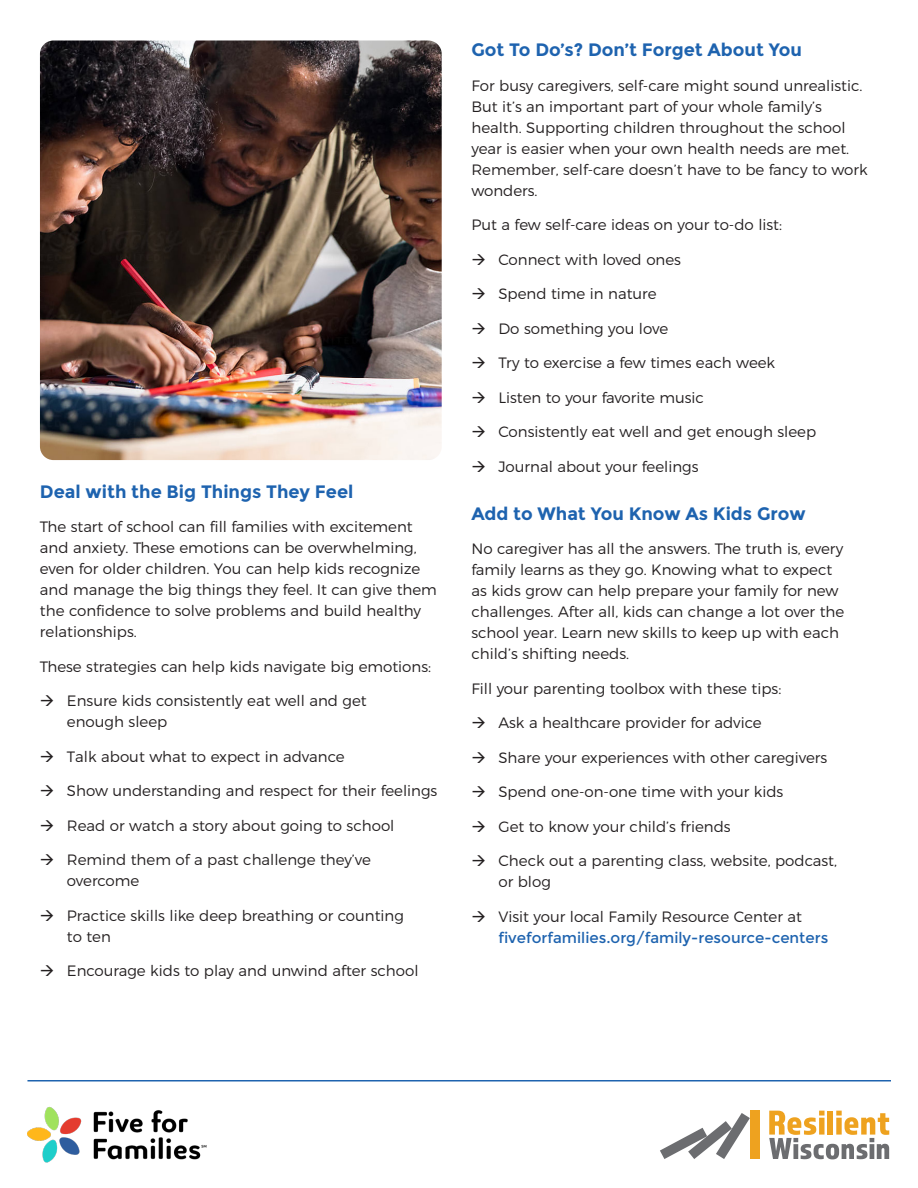
<style>
.page{position:relative;width:918px;height:1188px;background:#fff}
.page>*{position:absolute;margin:0;border:0;box-sizing:border-box;transform-origin:0 0}
.Subhead_1{font:700 18px "Montserrat";color:#1e63af}
.Body_Copy{font:300 15px/21px "Montserrat";color:#231f20}
.t1{font:15px/21px "Montserrat";color:#1e63af}
.s1{font-weight:300;color:#231f20}
</style>
<div class="page">
<svg style="left:769px;top:1111px;width:120px;height:48px"></svg>
<svg style="left:660px;top:1113px;width:90px;height:46px"></svg>
<div style="left:750px;top:1111px;width:10px;height:48px;background:#eea21f"></div>
<hr style="left:27px;top:1080px;width:864px;height:2px;background:#1e63af">
<img style="left:27px;top:1106px;width:180px;height:57px">
<img style="left:40px;top:40px;width:402px;height:420px">
<p class="Subhead_1" style="left:40px;top:481px;width:315px">Deal with the Big Things They Feel</p>
<p class="Body_Copy" style="left:40px;top:515px;width:399px">The start of school can fill families with excitement and anxiety. These emotions can be overwhelming, even for older children. You can help kids recognize and manage the big things they feel. It can give them the confidence to solve problems and build healthy relationships.</p>
<p class="Body_Copy" style="left:40px;top:655px;width:393px">These strategies can help kids navigate big emotions:</p>
<p class="Body_Copy" style="left:67px;top:689px;width:301px">Ensure kids consistently eat well and get enough sleep</p>
<p class="Body_Copy" style="left:67px;top:745px;width:279px">Talk about what to expect in advance</p>
<p class="Body_Copy" style="left:67px;top:779px;width:372px">Show understanding and respect for their feelings</p>
<p class="Body_Copy" style="left:67px;top:814px;width:329px">Read or watch a story about going to school</p>
<p class="Body_Copy" style="left:67px;top:848px;width:306px">Remind them of a past challenge they’ve overcome</p>
<p class="Body_Copy" style="left:67px;top:904px;width:339px">Practice skills like deep breathing or counting to ten</p>
<p class="Body_Copy" style="left:67px;top:959px;width:353px">Encourage kids to play and unwind after school</p>
<p class="Subhead_1" style="left:471px;top:39px;width:332px">Got To Do’s? Don’t Forget About You</p>
<p class="Body_Copy" style="left:471px;top:74px;width:398px">For busy caregivers, self-care might sound unrealistic.<br>But it’s an important part of your whole family’s health. Supporting children throughout the school year is easier when your own health needs are met.<br>Remember, self-care doesn’t have to be fancy to work wonders.</p>
<p class="Body_Copy" style="left:471px;top:213px;width:312px">Put a few self-care ideas on your to-do list:</p>
<p class="Body_Copy" style="left:498px;top:248px;width:184px">Connect with loved ones</p>
<p class="Body_Copy" style="left:498px;top:282px;width:160px">Spend time in nature</p>
<p class="Body_Copy" style="left:498px;top:317px;width:171px">Do something you love</p>
<p class="Body_Copy" style="left:498px;top:351px;width:278px">Try to exercise a few times each week</p>
<p class="Body_Copy" style="left:498px;top:386px;width:207px">Listen to your favorite music</p>
<p class="Body_Copy" style="left:498px;top:420px;width:319px">Consistently eat well and get enough sleep</p>
<p class="Body_Copy" style="left:498px;top:455px;width:202px">Journal about your feelings</p>
<p class="Subhead_1" style="left:471px;top:503px;width:336px">Add to What You Know As Kids Grow</p>
<p class="Body_Copy" style="left:471px;top:537px;width:374px">No caregiver has all the answers. The truth is, every family learns as they go. Knowing what to expect as kids grow can help prepare your family for new challenges. After all, kids can change a lot over the school year. Learn new skills to keep up with each child’s shifting needs.</p>
<p class="Body_Copy" style="left:471px;top:677px;width:311px">Fill your parenting toolbox with these tips:</p>
<p class="Body_Copy" style="left:498px;top:711px;width:265px">Ask a healthcare provider for advice</p>
<p class="Body_Copy" style="left:498px;top:746px;width:330px">Share your experiences with other caregivers</p>
<p class="Body_Copy" style="left:498px;top:780px;width:287px">Spend one-on-one time with your kids</p>
<p class="Body_Copy" style="left:498px;top:815px;width:234px">Get to know your child’s friends</p>
<p class="Body_Copy" style="left:498px;top:849px;width:340px">Check out a parenting class, website, podcast, or blog</p>
<p class="t1" style="left:498px;top:906px;width:331px"><span class="s1">Visit your local Family Resource Center at </span>fiveforfamilies.org/family-resource-centers</p>
</div>
